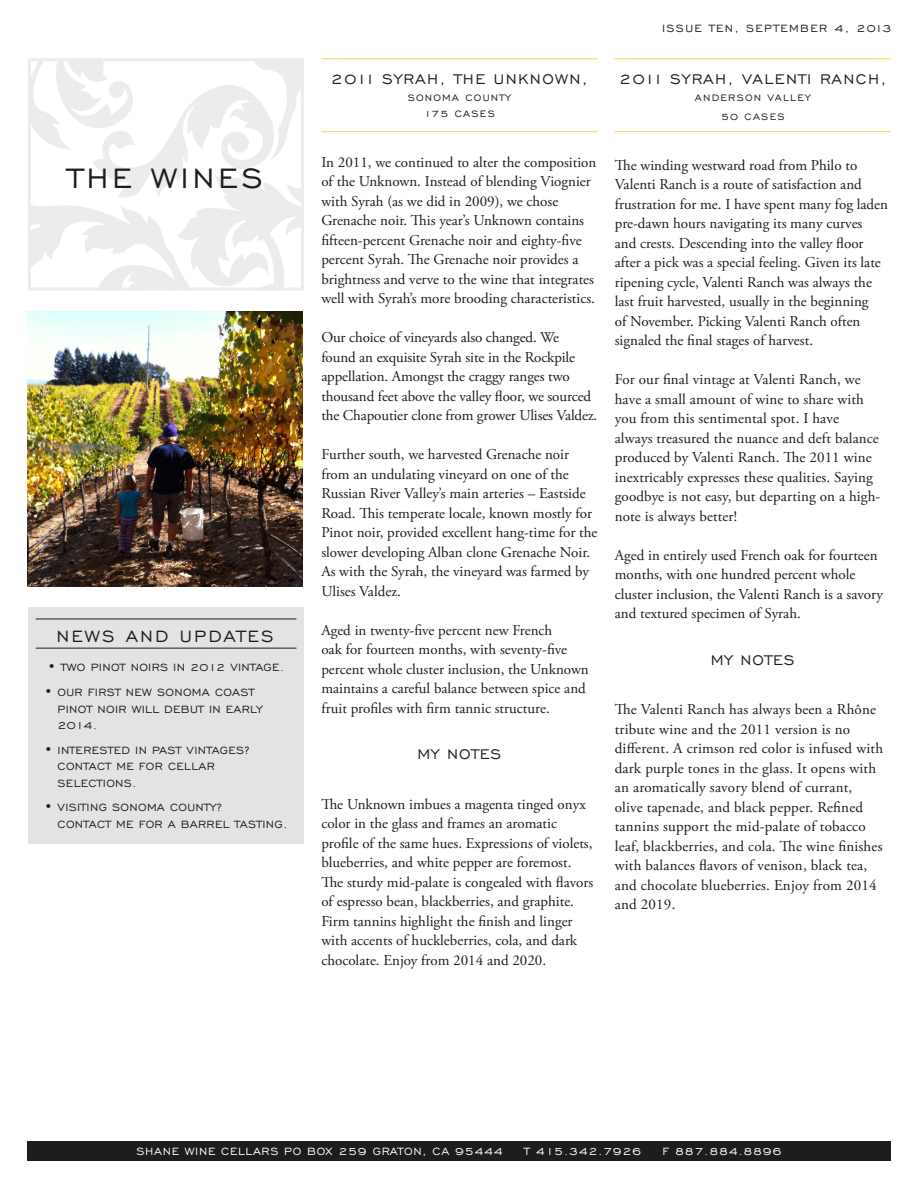
<style>
.page{position:relative;width:918px;height:1188px;background:#fff}
.page>*{position:absolute;margin:0;border:0;box-sizing:border-box;transform-origin:0 0}
.t1{font:36px "Engravers Gothic BT";letter-spacing:.1em;color:#1d1d1b}
.t2{font:21px "Engravers Gothic BT";letter-spacing:.1em;color:#1d1d1b}
.t3{font:18px "Engravers Gothic BT";letter-spacing:.075em;color:#1d1d1b}
.t4{font:15px/19.5px "Adobe Garamond Pro";color:#1d1d1b}
.t5{font:13.5px/16.5px "Engravers Gothic BT";letter-spacing:.025em;color:#1d1d1b}
.t6{font:13.5px "Engravers Gothic BT";letter-spacing:.05em;color:#fff}
.t7{font:13.5px "Engravers Gothic BT";letter-spacing:.1em;color:#1d1d1b}
.t8{font:12px "Engravers Gothic BT";letter-spacing:.1em;color:#1d1d1b}
</style>
<div class="page">
<hr style="left:321px;top:131px;width:277px;height:1px;background:#ffd444">
<hr style="left:321px;top:58px;width:277px;height:1px;background:#ffd444">
<hr style="left:615px;top:131px;width:276px;height:1px;background:#ffd444">
<hr style="left:615px;top:58px;width:276px;height:1px;background:#ffd444">
<svg style="left:28px;top:59px;width:275px;height:231px"></svg>
<img style="left:27px;top:311px;width:276px;height:275px">
<div style="left:28px;top:1142px;width:863px;height:19px;background:#1d1d1b"></div>
<div style="left:28px;top:607px;width:276px;height:236px;background:#e3e3e3"></div>
<hr style="left:36px;top:648px;width:260px;height:1px;background:#1d1d1b">
<hr style="left:36px;top:618px;width:260px;height:1px;background:#1d1d1b">
<p class="t1" style="left:68px;top:158px;width:197px">THE WINES</p>
<p class="t2" style="left:56px;top:624px;width:219px">NEWS AND UPDATES</p>
<p class="t5" style="left:48px;top:659px;width:238px">• TWO PINOT NOIRS IN 2012 VINTAGE.</p>
<p class="t5" style="left:58px;top:684px;width:206px;text-indent:-13px">• OUR FIRST NEW SONOMA COAST<br>PINOT NOIR WILL DEBUT IN EARLY<br>2014.</p>
<p class="t5" style="left:58px;top:741px;width:193px;text-indent:-13px">• INTERESTED IN PAST VINTAGES?<br>CONTACT ME FOR CELLAR<br>SELECTIONS.</p>
<p class="t5" style="left:58px;top:799px;width:232px;text-indent:-13px">• VISITING SONOMA COUNTY?<br>CONTACT ME FOR A BARREL TASTING.</p>
<p class="t3" style="left:331px;top:69px;width:258px">2011 SYRAH, THE UNKNOWN,</p>
<p class="t8" style="left:408px;top:91px;width:105px">SONOMA COUNTY</p>
<p class="t8" style="left:424px;top:107px;width:72px">175 CASES</p>
<p class="t4" style="left:321px;top:153px;width:277px">In 2011, we continued to alter the composition of the Unknown. Instead of blending Viognier with Syrah (as we did in 2009), we chose Grenache noir. This year’s Unknown contains fifteen-percent Grenache noir and eighty-five percent Syrah. The Grenache noir provides a brightness and verve to the wine that integrates well with Syrah’s more brooding characteristics.</p>
<p class="t4" style="left:321px;top:328px;width:278px">Our choice of vineyards also changed. We found an exquisite Syrah site in the Rockpile appellation. Amongst the craggy ranges two thousand feet above the valley floor, we sourced the Chapoutier clone from grower Ulises Valdez.</p>
<p class="t4" style="left:321px;top:445px;width:278px">Further south, we harvested Grenache noir from an undulating vineyard on one of the Russian River Valley’s main arteries – Eastside Road. This temperate locale, known mostly for Pinot noir, provided excellent hang-time for the slower developing Alban clone Grenache Noir.<br>As with the Syrah, the vineyard was farmed by Ulises Valdez.</p>
<p class="t4" style="left:321px;top:621px;width:269px">Aged in twenty-five percent new French<br>oak for fourteen months, with seventy-five percent whole cluster inclusion, the Unknown maintains a careful balance between spice and fruit profiles with firm tannic structure.</p>
<p class="t3" style="left:417px;top:744px;width:85px">MY NOTES</p>
<p class="t4" style="left:321px;top:795px;width:273px">The Unknown imbues a magenta tinged onyx color in the glass and frames an aromatic profile of the same hues. Expressions of violets, blueberries, and white pepper are foremost.<br>The sturdy mid-palate is congealed with flavors of espresso bean, blackberries, and graphite.<br>Firm tannins highlight the finish and linger with accents of huckleberries, cola, and dark chocolate. Enjoy from 2014 and 2020.</p>
<p class="t7" style="left:662px;top:21px;width:230px">ISSUE TEN, SEPTEMBER 4, 2013</p>
<p class="t3" style="left:619px;top:69px;width:269px">2011 SYRAH, VALENTI RANCH,</p>
<p class="t8" style="left:695px;top:91px;width:117px">ANDERSON VALLEY</p>
<p class="t8" style="left:721px;top:110px;width:65px">50 CASES</p>
<p class="t4" style="left:615px;top:156px;width:275px">The winding westward road from Philo to Valenti Ranch is a route of satisfaction and frustration for me. I have spent many fog laden pre-dawn hours navigating its many curves<br>and crests. Descending into the valley floor after a pick was a special feeling. Given its late ripening cycle, Valenti Ranch was always the last fruit harvested, usually in the beginning<br>of November. Picking Valenti Ranch often signaled the final stages of harvest.</p>
<p class="t4" style="left:615px;top:370px;width:267px">For our final vintage at Valenti Ranch, we have a small amount of wine to share with you from this sentimental spot. I have always treasured the nuance and deft balance produced by Valenti Ranch. The 2011 wine inextricably expresses these qualities. Saying goodbye is not easy, but departing on a high&shy;note is always better!</p>
<p class="t4" style="left:615px;top:546px;width:270px">Aged in entirely used French oak for fourteen months, with one hundred percent whole cluster inclusion, the Valenti Ranch is a savory and textured specimen of Syrah.</p>
<p class="t3" style="left:711px;top:650px;width:85px">MY NOTES</p>
<p class="t4" style="left:615px;top:700px;width:270px">The Valenti Ranch has always been a Rhône tribute wine and the 2011 version is no different. A crimson red color is infused with dark purple tones in the glass. It opens with an aromatically savory blend of currant, olive tapenade, and black pepper. Refined tannins support the mid-palate of tobacco leaf, blackberries, and cola. The wine finishes with balances flavors of venison, black tea, and chocolate blueberries. Enjoy from 2014 and 2019.</p>
<p class="t6" style="left:136px;top:1144px;width:368px">SHANE WINE CELLARS PO BOX 259 GRATON, CA 95444</p>
<p class="t6" style="left:524px;top:1144px;width:118px">T 415.342.7926</p>
<p class="t6" style="left:663px;top:1144px;width:120px">F 887.884.8896</p>
</div>
